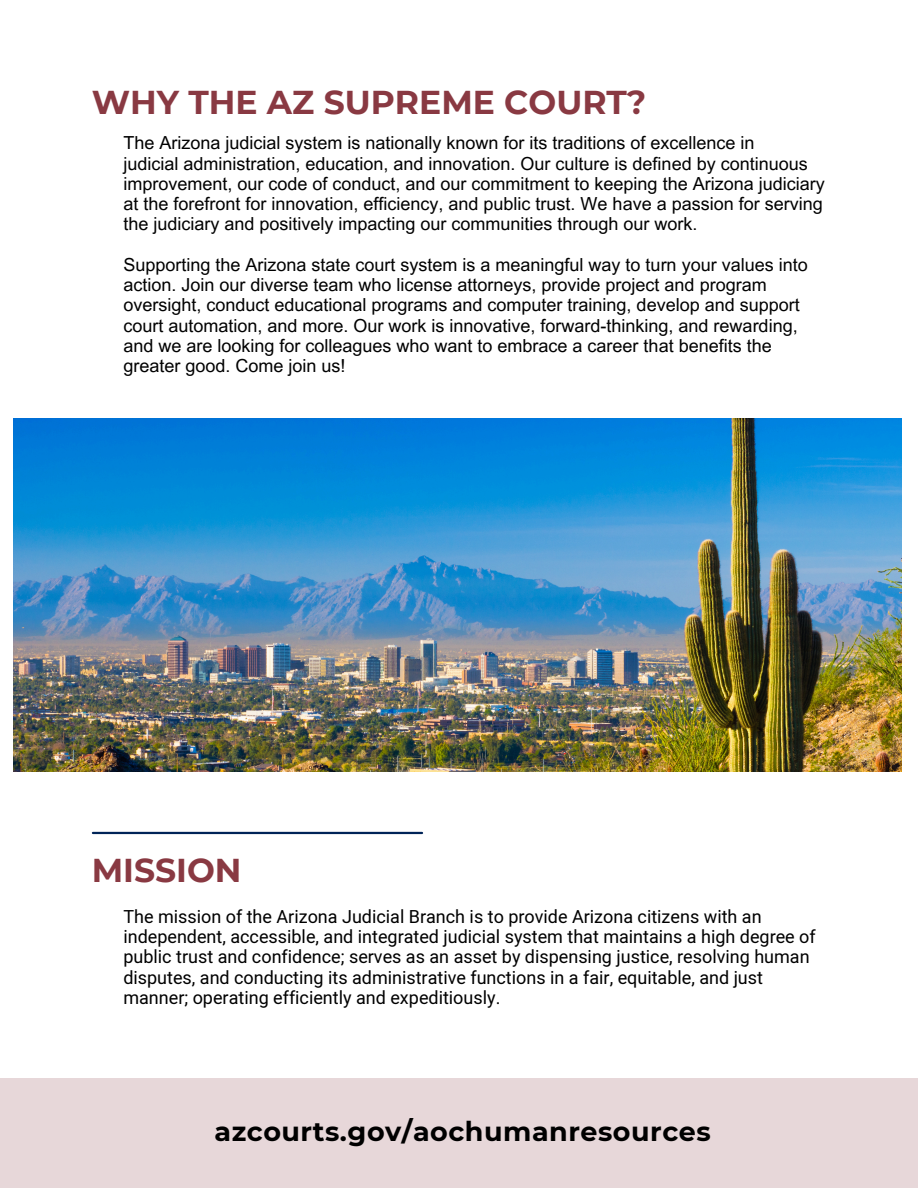
<style>
.page{position:relative;width:918px;height:1188px;background:#fff}
.page>*{position:absolute;margin:0;border:0;box-sizing:border-box;transform-origin:0 0}
.t1{font:700 33px "Montserrat";color:#893942}
.t2{font:700 27px "Montserrat";letter-spacing:.02em;color:#000}
.t3{font:18px/20.2px "Arial MT Pro";color:#000}
.t4{font:18px/20.2px "Mardoto";color:#000}
</style>
<div class="page">
<img style="left:13px;top:419px;width:888px;height:352px">
<hr style="left:93px;top:832px;width:329px;height:2px;background:#002458">
<div style="left:0;top:1078px;width:918px;height:110px;background:#e7d7d9"></div>
<p class="t1" style="left:92px;top:82px;width:556px">WHY THE AZ SUPREME COURT?</p>
<p class="t3" style="left:123px;top:135px;width:633px">The Arizona judicial system is nationally known for its traditions of excellence in</p>
<p class="t3" style="left:123px;top:156px;width:703px">judicial administration, education, and innovation. Our culture is defined by continuous improvement, our code of conduct, and our commitment to keeping the Arizona judiciary at the forefront for innovation, efficiency, and public trust. We have a passion for serving the judiciary and positively impacting our communities through our work.</p>
<p class="t3" style="left:123px;top:257px;width:686px">Supporting the Arizona state court system is a meaningful way to turn your values into action. Join our diverse team who license attorneys, provide project and program oversight, conduct educational programs and computer training, develop and support court automation, and more. Our work is innovative, forward-thinking, and rewarding, and we are looking for colleagues who want to embrace a career that benefits the greater good. Come join us!</p>
<p class="t1" style="left:92px;top:850px;width:151px">MISSION</p>
<p class="t4" style="left:123px;top:907px;width:694px">The mission of the Arizona Judicial Branch is to provide Arizona citizens with an independent, accessible, and integrated judicial system that maintains a high degree of public trust and confidence; serves as an asset by dispensing justice, resolving human disputes, and conducting its administrative functions in a fair, equitable, and just manner; operating efficiently and expeditiously.</p>
<p class="t2" style="left:215px;top:1115px;width:498px">azcourts.gov/aochumanresources</p>
</div>
